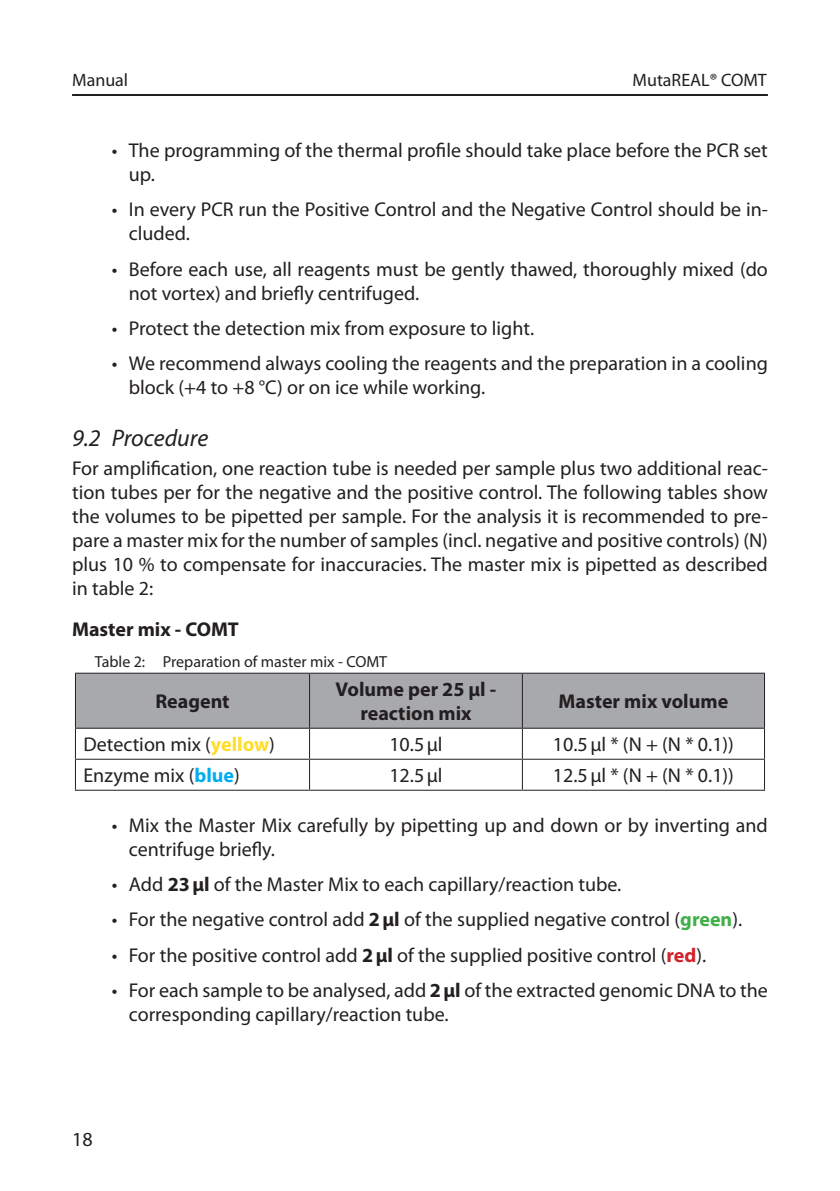
<style>
.page{position:relative;width:840px;height:1191px;background:#fff}
.page>*{position:absolute;margin:0;border:0;box-sizing:border-box;transform-origin:0 0}
.kursive_Zwischenüberschrif_Englisch_E{font:italic 24px "Myriad Pro";letter-spacing:-.005em;color:#231f20}
.Fließtext_E{font:20px/24px "Myriad Pro";color:#231f20}
.Tabellenkörper_D{font:20px "Myriad Pro";color:#231f20}
.Tabellenüberschrift_D{font:700 20px/24px "Myriad Pro";color:#231f20;text-align:center}
.zusätzl__Überschrift_E{font:700 20px "Myriad Pro";color:#231f20}
.t1{font:18px "Myriad Pro";color:#231f20}
.Tabellenüberschrift_D-2{font:16px "Myriad Pro";color:#231f20}
.s1{font-weight:700;color:#ffdd2b}
.s2{font-weight:700;color:#00aeef}
.s3{font-weight:700}
.s4{font-weight:700;color:#40ae49}
.s5{font-weight:700;color:#d1232a}
</style>
<div class="page">
<hr style="left:72px;top:94px;width:695px;height:2px;background:#231f20">
<div style="left:76px;top:673px;width:687px;height:54px;background:#a8a9ad"></div>
<hr style="left:75px;top:672px;width:234px;height:1px;background:#231f20">
<hr style="left:75px;top:673px;width:1px;height:54px;background:#231f20">
<hr style="left:309px;top:672px;width:213px;height:1px;background:#231f20">
<hr style="left:309px;top:673px;width:1px;height:54px;background:#231f20">
<hr style="left:522px;top:672px;width:242px;height:1px;background:#231f20">
<hr style="left:521px;top:673px;width:1px;height:54px;background:#231f20">
<hr style="left:763px;top:673px;width:1px;height:54px;background:#231f20">
<hr style="left:75px;top:727px;width:234px;height:1px;background:#231f20">
<hr style="left:75px;top:728px;width:1px;height:30px;background:#231f20">
<hr style="left:309px;top:727px;width:213px;height:1px;background:#231f20">
<hr style="left:309px;top:728px;width:1px;height:30px;background:#231f20">
<hr style="left:522px;top:727px;width:242px;height:1px;background:#231f20">
<hr style="left:521px;top:728px;width:1px;height:30px;background:#231f20">
<hr style="left:763px;top:728px;width:1px;height:30px;background:#231f20">
<hr style="left:75px;top:758px;width:234px;height:1px;background:#231f20">
<hr style="left:75px;top:759px;width:1px;height:30px;background:#231f20">
<hr style="left:309px;top:758px;width:213px;height:1px;background:#231f20">
<hr style="left:309px;top:759px;width:1px;height:30px;background:#231f20">
<hr style="left:522px;top:758px;width:242px;height:1px;background:#231f20">
<hr style="left:521px;top:759px;width:1px;height:30px;background:#231f20">
<hr style="left:763px;top:759px;width:1px;height:30px;background:#231f20">
<hr style="left:75px;top:789px;width:234px;height:1px;background:#231f20">
<hr style="left:309px;top:789px;width:213px;height:1px;background:#231f20">
<hr style="left:522px;top:789px;width:242px;height:1px;background:#231f20">
<p class="t1" style="left:72px;top:68px;width:58px">Manual</p>
<p class="t1" style="left:632px;top:68px;width:136px">MutaREAL® COMT</p>
<p class="Fließtext_E" style="left:129px;top:138px;width:640px;text-indent:-17px">• The programming of the thermal profile should take place before the PCR set up.</p>
<p class="Fließtext_E" style="left:129px;top:197px;width:640px;text-indent:-17px">• In every PCR run the Positive Control and the Negative Control should be in&shy;cluded.</p>
<p class="Fließtext_E" style="left:129px;top:256px;width:640px;text-indent:-17px">• Before each use, all reagents must be gently thawed, thoroughly mixed (do not vortex) and briefly centrifuged.</p>
<p class="Fließtext_E" style="left:112px;top:316px;width:423px">• Protect the detection mix from exposure to light.</p>
<p class="Fließtext_E" style="left:129px;top:351px;width:640px;text-indent:-17px">• We recommend always cooling the reagents and the preparation in a cooling block (+4 to +8 °C) or on ice while working.</p>
<p class="kursive_Zwischenüberschrif_Englisch_E" style="left:72px;top:423px;width:138px">9.2 Procedure</p>
<p class="Fließtext_E" style="left:72px;top:456px;width:697px;text-align:justify">For amplification, one reaction tube is needed per sample plus two additional reac&shy;tion tubes per for the negative and the positive control. The following tables show the volumes to be pipetted per sample. For the analysis it is recommended to pre&shy;pare a master mix for the number of samples (incl. negative and positive controls) (N) plus 10 % to compensate for inaccuracies. The master mix is pipetted as described in table 2:</p>
<p class="zusätzl__Überschrift_E" style="left:72px;top:618px;width:168px">Master mix - COMT</p>
<p class="Tabellenüberschrift_D-2" style="left:95px;top:652px;width:293px">Table 2: Preparation of master mix - COMT</p>
<p class="Tabellenüberschrift_D" style="left:155px;top:689px;width:76px">Reagent</p>
<p class="Tabellenüberschrift_D" style="left:335px;top:677px;width:162px">Volume per 25 µl - reaction mix</p>
<p class="Tabellenüberschrift_D" style="left:558px;top:689px;width:171px">Master mix volume</p>
<p class="Fließtext_E" style="left:83px;top:732px;width:193px">Detection mix (<span class="s1">yellow</span>)</p>
<p class="Tabellenkörper_D" style="left:389px;top:732px;width:55px">10.5µl</p>
<p class="Tabellenkörper_D" style="left:552px;top:732px;width:182px">10.5µl * (N + (N * 0.1))</p>
<p class="Fließtext_E" style="left:83px;top:763px;width:158px">Enzyme mix (<span class="s2">blue</span>)</p>
<p class="Tabellenkörper_D" style="left:389px;top:763px;width:55px">12.5µl</p>
<p class="Tabellenkörper_D" style="left:552px;top:763px;width:182px">12.5µl * (N + (N * 0.1))</p>
<p class="Fließtext_E" style="left:129px;top:812px;width:640px;text-indent:-17px">• Mix the Master Mix carefully by pipetting up and down or by inverting and centrifuge briefly.</p>
<p class="Fließtext_E" style="left:112px;top:872px;width:511px">• Add <span class="s3">23µl</span> of the Master Mix to each capillary/reaction tube.</p>
<p class="Fließtext_E" style="left:112px;top:907px;width:631px">• For the negative control add <span class="s3">2µl</span> of the supplied negative control (<span class="s4">green</span>).</p>
<p class="Fließtext_E" style="left:112px;top:942px;width:595px">• For the positive control add <span class="s3">2µl</span> of the supplied positive control (<span class="s5">red</span>).</p>
<p class="Fließtext_E" style="left:129px;top:978px;width:640px;text-indent:-17px">• For each sample to be analysed, add <span class="s3">2µl</span> of the extracted genomic DNA to the corresponding capillary/reaction tube.</p>
<p class="Fließtext_E" style="left:72px;top:1126px;width:22px">18</p>
</div>
